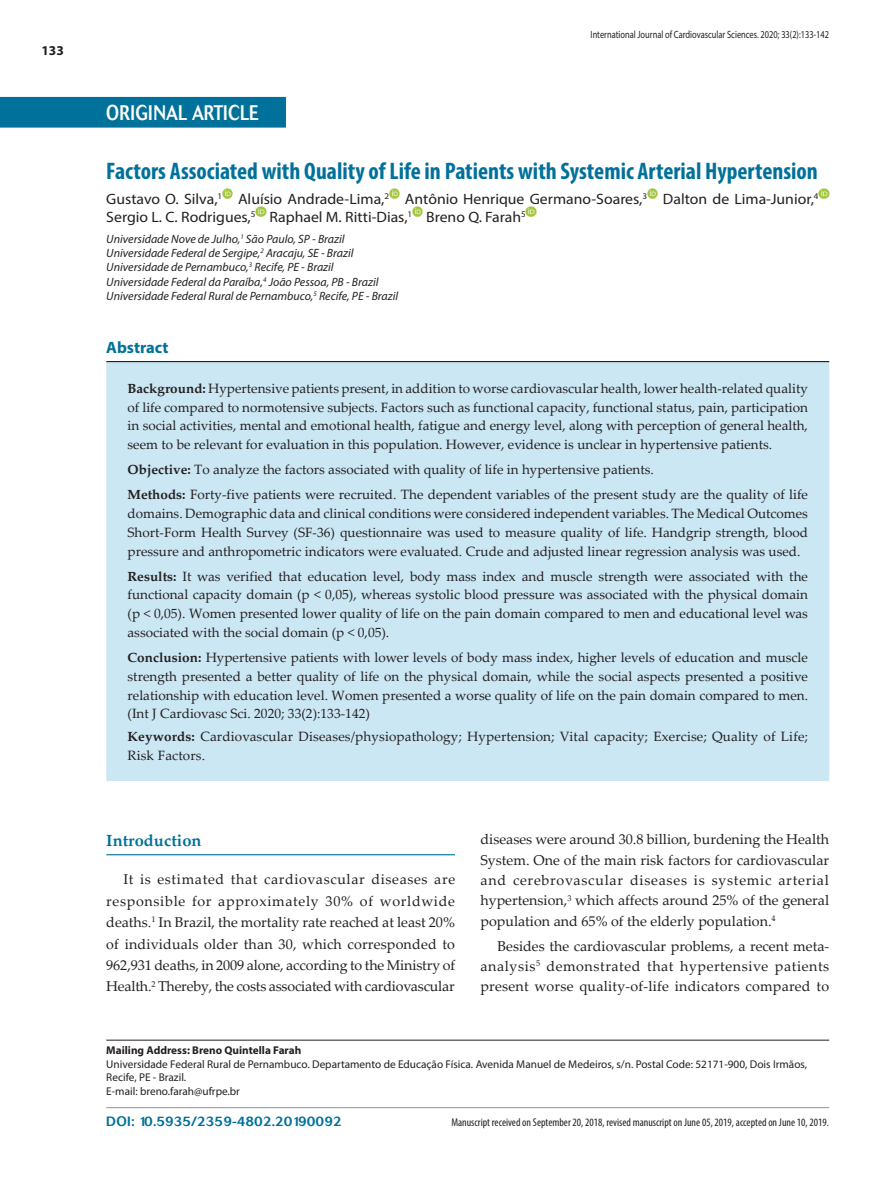
<style>
.page{position:relative;width:893px;height:1191px;background:#fff}
.page>*{position:absolute;margin:0;border:0;box-sizing:border-box;transform-origin:0 0}
.t1{font:700 condensed 24px "Myriad Pro";color:#00719a}
.t2{font:500 21px "Cosmos";letter-spacing:.02em;color:#fff;scale:.8 1}
.t3{font:700 16.5px "Palatino";color:#00719a}
.t4{font:700 16.5px "Myriad Pro";color:#00719a}
.t5{font:15px/18px "Myriad Pro";color:#231f20;scale:1.05 1}
.t6{font:14.25px/20.4px "Palatino Linotype";color:#231f20;text-align:justify}
.t7{font:13.5px/18.8px "Palatino Linotype";color:#231f20;text-align:justify}
.t8{font:500 13.5px "Cosmos";color:#00719a}
.t9{font:700 13.5px "Myriad Pro";color:#231f20}
.t10{font:italic 12px/14.4px "Myriad Pro";color:#231f20}
.t11{font:11.25px/13.5px "Myriad Pro";color:#231f20}
.t12{font:condensed 11.25px "Myriad Pro";color:#231f20}
.t13{font:700 11.25px "Myriad Pro";color:#231f20}
.t14{font:10.5px "Myriad Pro";color:#231f20;scale:.8 1}
.s1{font-family:"Palatino";font-weight:700}
</style>
<div class="page">
<hr style="left:106px;top:854px;width:349px;height:1px;background:#00719a">
<div style="left:0;top:97px;width:286px;height:31px;background:#00719a"></div>
<hr style="left:106px;top:1039px;width:723px;height:1px;background:#231f20">
<hr style="left:106px;top:1107px;width:723px;height:1px;background:#939598">
<svg style="left:222px;top:188px;width:11px;height:11px"></svg>
<svg style="left:389px;top:188px;width:11px;height:11px"></svg>
<svg style="left:647px;top:188px;width:11px;height:11px"></svg>
<svg style="left:819px;top:188px;width:10px;height:11px"></svg>
<svg style="left:256px;top:206px;width:10px;height:11px"></svg>
<svg style="left:412px;top:206px;width:11px;height:11px"></svg>
<svg style="left:526px;top:206px;width:10px;height:11px"></svg>
<div style="left:106px;top:362px;width:723px;height:419px;background:#cbe7f4"></div>
<hr style="left:106px;top:361px;width:723px;height:1px;background:#231f20">
<p class="t9" style="left:41px;top:42px;width:24px">133</p>
<h2 class="t2" style="left:106px;top:100px;width:192px">ORIGINAL ARTICLE</h2>
<p class="t14" style="left:591px;top:28px;width:300px">International Journal of Cardiovascular Sciences. 2020; 33(2):133-142</p>
<h1 class="t1" style="left:106px;top:156px;width:713px">Factors Associated with Quality of Life in Patients with Systemic Arterial Hypertension</h1>
<p class="t5" style="left:106px;top:189px;width:680px">Gustavo O. Silva,<sup>1</sup> Aluísio Andrade-Lima,<sup>2</sup> Antônio Henrique Germano-Soares,<sup>3</sup> Dalton de Lima-Junior,<sup>4<br></sup>Sergio L. C. Rodrigues,<sup>5</sup> Raphael M. Ritti-Dias,<sup>1</sup> Breno Q. Farah<sup>5</sup></p>
<p class="t10" style="left:106px;top:231px;width:294px">Universidade Nove de Julho,<sup>1</sup> São Paulo, SP - Brazil Universidade Federal de Sergipe,<sup>2</sup> Aracaju, SE - Brazil Universidade de Pernambuco,<sup>3</sup> Recife, PE - Brazil Universidade Federal da Paraíba,<sup>4</sup> João Pessoa, PB - Brazil Universidade Federal Rural de Pernambuco,<sup>5</sup> Recife, PE - Brazil</p>
<p class="t4" style="left:106px;top:337px;width:64px">Abstract</p>
<p class="t7" style="left:128px;top:378px;width:682px"><span class="s1">Background:</span> Hypertensive patients present, in addition to worse cardiovascular health, lower health-related quality of life compared to normotensive subjects. Factors such as functional capacity, functional status, pain, participation in social activities, mental and emotional health, fatigue and energy level, along with perception of general health, seem to be relevant for evaluation in this population. However, evidence is unclear in hypertensive patients.</p>
<p class="t7" style="left:128px;top:456px;width:682px;line-height:25px"><span class="s1">Objective:</span> To analyze the factors associated with quality of life in hypertensive patients.<br><span class="s1">Methods:</span> Forty-five patients were recruited. The dependent variables of the present study are the quality of life</p>
<p class="t7" style="left:128px;top:503px;width:682px">domains. Demographic data and clinical conditions were considered independent variables. The Medical Outcomes Short-Form Health Survey (SF-36) questionnaire was used to measure quality of life. Handgrip strength, blood pressure and anthropometric indicators were evaluated. Crude and adjusted linear regression analysis was used.</p>
<p class="t7" style="left:128px;top:566px;width:682px"><span class="s1">Results:</span> It was verified that education level, body mass index and muscle strength were associated with the functional capacity domain (p &lt; 0,05), whereas systolic blood pressure was associated with the physical domain (p &lt; 0,05). Women presented lower quality of life on the pain domain compared to men and educational level was associated with the social domain (p &lt; 0,05).</p>
<p class="t7" style="left:128px;top:647px;width:682px"><span class="s1">Conclusion:</span> Hypertensive patients with lower levels of body mass index, higher levels of education and muscle strength presented a better quality of life on the physical domain, while the social aspects presented a positive relationship with education level. Women presented a worse quality of life on the pain domain compared to men. (Int J Cardiovasc Sci. 2020; 33(2):133-142)</p>
<p class="t7" style="left:128px;top:726px;width:682px"><span class="s1">Keywords:</span> Cardiovascular Diseases/physiopathology; Hypertension; Vital capacity; Exercise; Quality of Life;<br>Risk Factors.</p>
<p class="t3" style="left:106px;top:830px;width:97px">Introduction</p>
<p class="t6" style="left:106px;top:868px;width:350px;line-height:21.5px;text-indent:17px">It is estimated that cardiovascular diseases are responsible for approximately 30% of worldwide deaths.<sup>1</sup> In Brazil, the mortality rate reached at least 20% of individuals older than 30, which corresponded to 962,931 deaths, in 2009 alone, according to the Ministry of Health.<sup>2</sup> Thereby, the costs associated with cardiovascular</p>
<p class="t6" style="left:480px;top:828px;width:350px">diseases were around 30.8 billion, burdening the Health System. One of the main risk factors for cardiovascular and cerebrovascular diseases is systemic arterial hypertension,<sup>3</sup> which affects around 25% of the general population and 65% of the elderly population.<sup>4</sup></p>
<p class="t6" style="left:480px;top:935px;width:350px;text-indent:17px">Besides the cardiovascular problems, a recent meta&shy;analysis<sup>5</sup> demonstrated that hypertensive patients present worse quality-of-life indicators compared to</p>
<p class="t13" style="left:106px;top:1043px;width:197px">Mailing Address: Breno Quintella Farah</p>
<p class="t11" style="left:106px;top:1056px;width:702px">Universidade Federal Rural de Pernambuco. Departamento de Educação Física. Avenida Manuel de Medeiros, s/n. Postal Code: 52171-900, Dois Irmãos,<br>Recife, PE - Brazil.<br>E-mail: breno.farah@ufrpe.br</p>
<p class="t8" style="left:106px;top:1113px;width:237px">DOI: 10.5935/2359-4802.20190092</p>
<p class="t12" style="left:451px;top:1115px;width:379px">Manuscript received on September 20, 2018, revised manuscript on June 05, 2019, accepted on June 10, 2019.</p>
</div>
